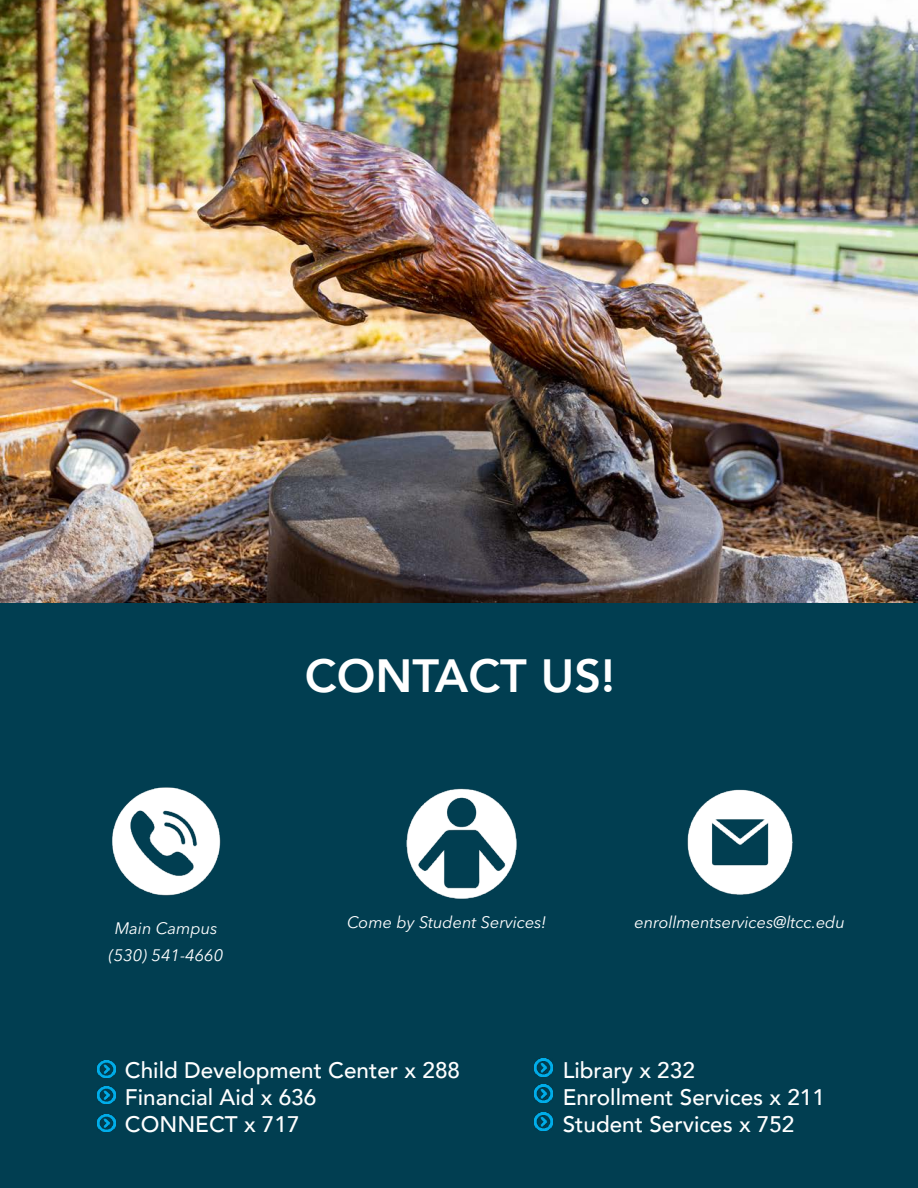
<style>
.page{position:relative;width:918px;height:1188px;background:#fff}
.page>*{position:absolute;margin:0;border:0;box-sizing:border-box;transform-origin:0 0}
.t1{font:800 46.5px "Avenir";color:#fff}
.t2{font:500 22.5px "Avenir";color:#fff}
.INSTRUCTOR_LINE{font:italic 16.5px "Avenir Next LT Pro";letter-spacing:-.005em;color:#fff}
</style>
<div class="page">
<div style="left:1px;top:593px;width:917px;height:595px;background:#013e51"></div>
<hr style="left:0;top:1120px;width:3px;height:68px;background:#013e51">
<img style="left:535px;top:1059px;width:17px;height:17px">
<img style="left:535px;top:1085px;width:17px;height:17px">
<img style="left:535px;top:1113px;width:17px;height:18px">
<img style="left:98px;top:1060px;width:17px;height:18px">
<img style="left:98px;top:1086px;width:17px;height:18px">
<img style="left:98px;top:1114px;width:17px;height:18px">
<img style="left:112px;top:787px;width:109px;height:109px">
<img style="left:406px;top:788px;width:111px;height:111px">
<img style="left:687px;top:789px;width:106px;height:106px">
<img style="left:0;top:0;width:918px;height:603px">
<p class="t1" style="left:305px;top:640px;width:311px">CONTACT US!</p>
<p class="INSTRUCTOR_LINE" style="left:115px;top:918px;width:104px">Main Campus</p>
<p class="INSTRUCTOR_LINE" style="left:109px;top:945px;width:116px">(530) 541-4660</p>
<p class="INSTRUCTOR_LINE" style="left:347px;top:912px;width:201px">Come by Student Services!</p>
<p class="INSTRUCTOR_LINE" style="left:635px;top:912px;width:212px">enrollmentservices@ltcc.edu</p>
<p class="t2" style="left:125px;top:1051px;width:337px">Child Development Center x 288</p>
<p class="t2" style="left:125px;top:1078px;width:193px">Financial Aid x 636</p>
<p class="t2" style="left:125px;top:1105px;width:176px">CONNECT x 717</p>
<p class="t2" style="left:563px;top:1050px;width:134px">Library x 232</p>
<p class="t2" style="left:563px;top:1077px;width:264px">Enrollment Services x 211</p>
<p class="t2" style="left:563px;top:1104px;width:233px">Student Services x 752</p>
</div>
